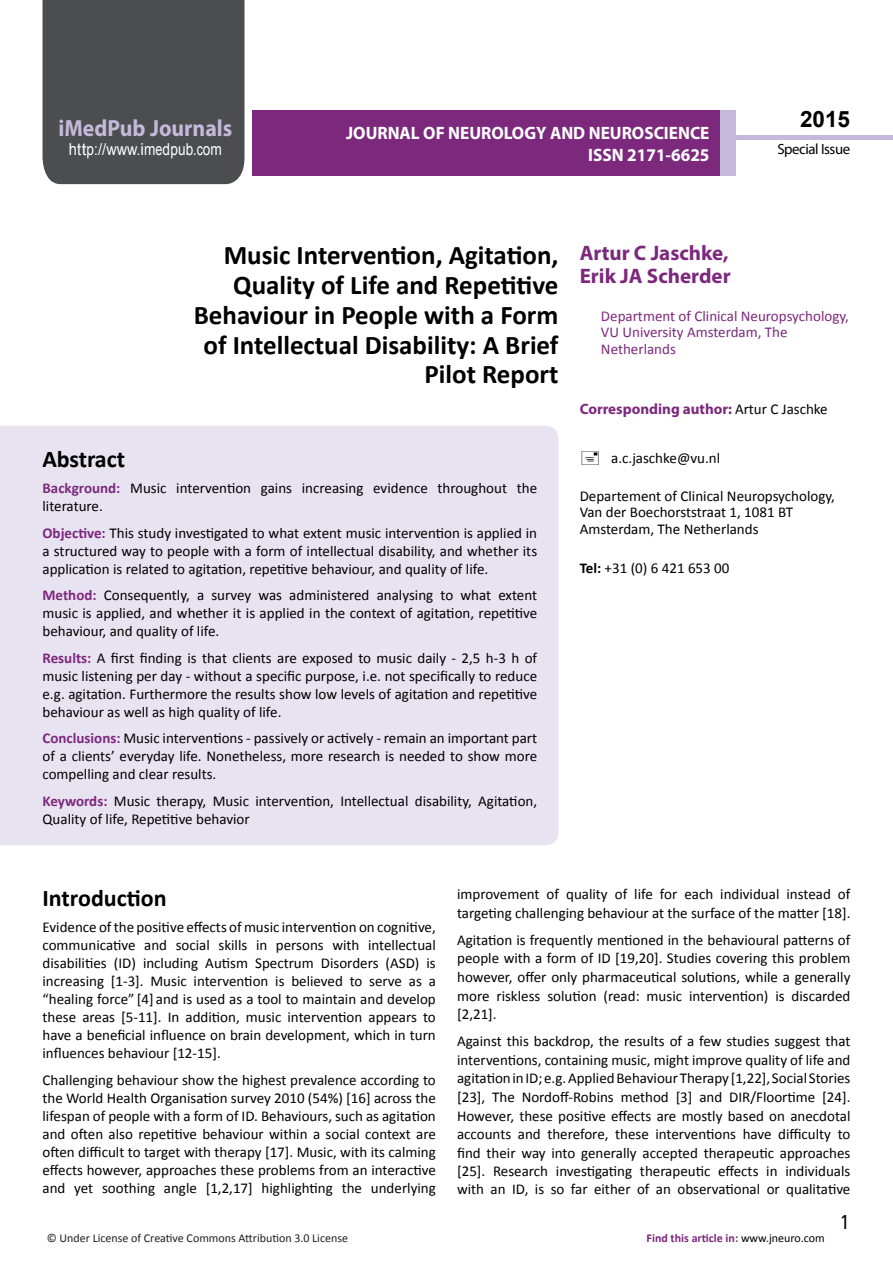
<style>
.page{position:relative;width:893px;height:1263px;background:#fff}
.page>*{position:absolute;margin:0;border:0;box-sizing:border-box;transform-origin:0 0}
.t1{font:700 27px/29.7px "Calibri";color:#000;text-align:right}
.t2{font:25.5px "Tunga";color:#000}
.t3{font:700 24px "Calibri";letter-spacing:-.005em;color:#000}
.t4{font:700 23.4px "Myriad Pro";color:#c4b9da;scale:.93 1}
.t5{font:700 22.5px "Arial";color:#000}
.t6{font:700 21px/23.1px "Myriad Pro";color:#7c287d}
.t7{font:700 18px/21.6px "Myriad Pro";color:#fff;text-align:right;scale:.96 1}
.t8{font:16.5px "Arial";letter-spacing:.005em;color:#fff;scale:.89 1}
.t9{font:15px/18px "Calibri";color:#000;text-align:justify}
.t10{font:15px/16.5px "Calibri";color:#7c287d}
.t11{font:700 15px "Myriad Pro";color:#7c287d}
.t12{font:14.85px "Myriad Pro";letter-spacing:-.03em;color:#000}
.t13{font:12px "Calibri";color:#221e1f}
.t14{font:700 12px "Calibri";color:#7c287d}
.s1{font-family:"Calibri"}
.s2{font-weight:700;color:#7c287d}
.s3{font-family:"Calibri";font-weight:400;color:#000}
.s4{font-weight:700}
.s5{font-weight:400;color:#000}
</style>
<div class="page">
<div style="left:252px;top:110px;width:469px;height:66px;background:#7c287d"></div>
<div style="left:720px;top:110px;width:16px;height:66px;background:#c4b9da"></div>
<div style="left:43px;top:0;width:201px;height:184px;background:#4c4d4f"></div>
<div style="left:736px;top:135px;width:157px;height:5px;background:#c4b9da"></div>
<div style="left:0;top:426px;width:558px;height:419px;background:#e8e3f0"></div>
<h3 class="t4" style="left:58px;top:113px;width:188px">iMedPub Journals</h3>
<p class="t8" style="left:69px;top:139px;width:173px">http://www.imedpub<span class="s1">.</span>com</p>
<p class="t7" style="left:346px;top:122px;width:380px">JOURNAL OF NEUROLOGY AND NEUROSCIENCE<br>ISSN 2171-6625</p>
<h3 class="t5" style="left:800px;top:104px;width:52px">2015</h3>
<p class="t12" style="left:777px;top:140px;width:74px">Special Issue</p>
<h1 class="t1" style="left:194px;top:241px;width:366px">Music Intervention, Agitation,<br>Quality of Life and Repetitive<br>Behaviour in People with a Form of Intellectual Disability: A Brief<br>Pilot Report</h1>
<h3 class="t3" style="left:43px;top:443px;width:84px">Abstract</h3>
<p class="t9" style="left:43px;top:479px;width:496px"><span class="s2">Background:</span> Music intervention gains increasing evidence throughout the literature.</p>
<p class="t9" style="left:43px;top:524px;width:496px"><span class="s2">Objective:</span> This study investigated to what extent music intervention is applied in a structured way to people with a form of intellectual disability, and whether its application is related to agitation, repetitive behaviour, and quality of life.</p>
<p class="t9" style="left:43px;top:586px;width:496px"><span class="s2">Method:</span> Consequently, a survey was administered analysing to what extent music is applied, and whether it is applied in the context of agitation, repetitive behaviour, and quality of life.</p>
<p class="t9" style="left:43px;top:649px;width:496px"><span class="s2">Results:</span> A first finding is that clients are exposed to music daily - 2,5 h-3 h of music listening per day - without a specific purpose, i.e. not specifically to reduce e.g. agitation. Furthermore the results show low levels of agitation and repetitive behaviour as well as high quality of life.</p>
<p class="t9" style="left:43px;top:729px;width:496px"><span class="s2">Conclusions:</span> Music interventions - passively or actively - remain an important part of a clients’ everyday life. Nonetheless, more research is needed to show more compelling and clear results.</p>
<p class="t9" style="left:43px;top:792px;width:496px"><span class="s2">Keywords:</span> Music therapy, Music intervention, Intellectual disability, Agitation,<br>Quality of life, Repetitive behavior</p>
<h3 class="t6" style="left:580px;top:241px;width:152px">Artur C Jaschke,<br>Erik JA Scherder</h3>
<p class="t10" style="left:601px;top:308px;width:249px">Department of Clinical Neuropsychology,<br>VU University Amsterdam, The<br>Netherlands</p>
<p class="t11" style="left:580px;top:399px;width:249px">Corresponding author: <span class="s3">Artur C Jaschke</span></p>
<p class="t9" style="left:611px;top:449px;width:110px">a.c.jaschke@vu.nl</p>
<p class="t9" style="left:580px;top:488px;width:257px;line-height:16.5px;text-align:left">Departement of Clinical Neuropsychology,<br>Van der Boechorststraat 1, 1081 BT<br>Amsterdam, The Netherlands</p>
<p class="t9" style="left:580px;top:559px;width:151px"><span class="s4">Tel:</span> +31 (0) 6 421 653 00</p>
<h3 class="t3" style="left:43px;top:882px;width:126px">Introduction</h3>
<p class="t9" style="left:43px;top:918px;width:395px">Evidence of the positive effects of music intervention on cognitive, communicative and social skills in persons with intellectual disabilities (ID) including Autism Spectrum Disorders (ASD) is increasing [1-3]. Music intervention is believed to serve as a “healing force” [4] and is used as a tool to maintain and develop these areas [5-11]. In addition, music intervention appears to have a beneficial influence on brain development, which in turn influences behaviour [12-15].</p>
<p class="t9" style="left:43px;top:1071px;width:395px">Challenging behaviour show the highest prevalence according to the World Health Organisation survey 2010 (54%) [16] across the lifespan of people with a form of ID. Behaviours, such as agitation and often also repetitive behaviour within a social context are often difficult to target with therapy [17]. Music, with its calming effects however, approaches these problems from an interactive and yet soothing angle [1,2,17] highlighting the underlying</p>
<p class="t9" style="left:457px;top:885px;width:395px;line-height:18.6px">improvement of quality of life for each individual instead of targeting challenging behaviour at the surface of the matter [18].</p>
<p class="t9" style="left:457px;top:930px;width:395px;line-height:18.6px">Agitation is frequently mentioned in the behavioural patterns of people with a form of ID [19,20]. Studies covering this problem however, offer only pharmaceutical solutions, while a generally more riskless solution (read: music intervention) is discarded [2,21].</p>
<p class="t9" style="left:457px;top:1032px;width:395px;line-height:18.5px">Against this backdrop, the results of a few studies suggest that interventions, containing music, might improve quality of life and agitation in ID; e.g. Applied Behaviour Therapy [1,22], Social Stories [23], The Nordoff-Robins method [3] and DIR/Floortime [24].<br>However, these positive effects are mostly based on anecdotal accounts and therefore, these interventions have difficulty to find their way into generally accepted therapeutic approaches [25]. Research investigating therapeutic effects in individuals with an ID, is so far either of an observational or qualitative</p>
<h2 class="t2" style="left:841px;top:1205px;width:9px">1</h2>
<p class="t13" style="left:47px;top:1231px;width:303px">© Under License of Creative Commons Attribution 3.0 License</p>
<p class="t14" style="left:647px;top:1231px;width:180px">Find this article in: <span class="s5">www.jneuro.com</span></p>
</div>
